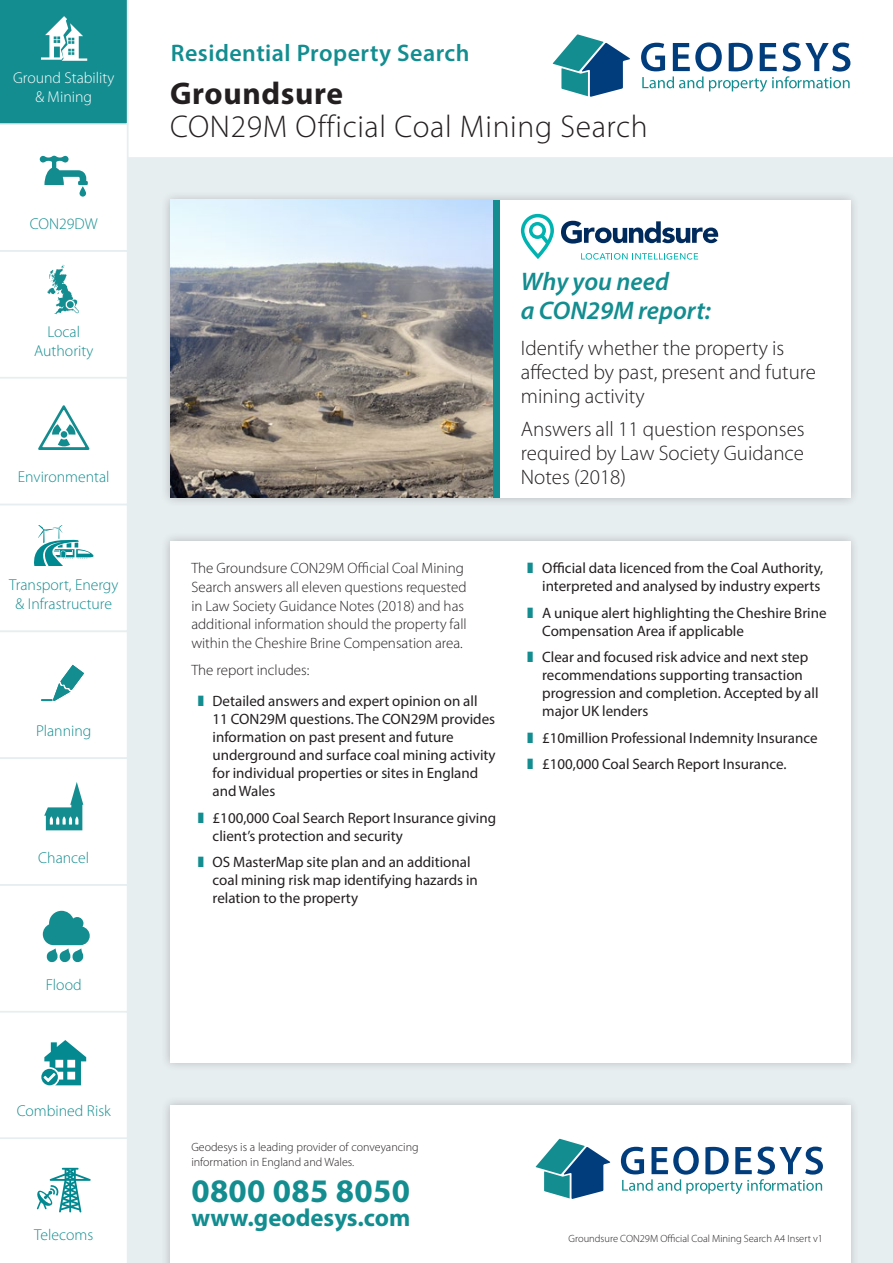
<style>
.page{position:relative;width:893px;height:1263px;background:#e7eeef}
.page>*{position:absolute;margin:0;border:0;box-sizing:border-box;transform-origin:0 0}
.t1{font:700 33px "Myriad Pro";letter-spacing:.01em;color:#138d90}
.t2{font:300 31.5px "Myriad Pro";letter-spacing:.02em;color:#231f20}
.t3{font:700 31.5px "Myriad Pro";letter-spacing:.02em;color:#231f20}
.t4{font:italic 600 25.5px/28.5px "Myriad Pro";color:#138d90}
.t5{font:700 24.75px "Myriad Pro";color:#138d90}
.t6{font:600 24px "Myriad Pro";letter-spacing:.02em;color:#138d90}
.t7{font:300 21px/24px "Myriad Pro";color:#231f20}
.t8{font:300 15.75px/18.9px "Myriad Pro";color:#138d90;text-align:center}
.t9{font:300 15.75px/18.9px "Myriad Pro";color:#fff;text-align:center}
.t10{font:15px/18px "Myriad Pro";color:#231f20}
.t11{font:300 15px/18.8px "Myriad Pro";color:#231f20}
.t12{font:300 12px/15px "Myriad Pro";color:#231f20}
.t13{font:300 10.5px "Myriad Pro";color:#231f20}
.s1{font-weight:300}
.s2{color:#138d90}
</style>
<div class="page">
<div style="left:129px;top:0;width:764px;height:157px;background:#fff"></div>
<div style="left:161px;top:1095px;width:699px;height:168px;background:#231f20;opacity:.24"></div>
<div style="left:170px;top:1105px;width:680px;height:158px;background:#fff"></div>
<svg style="left:536px;top:1139px;width:74px;height:60px"></svg>
<svg style="left:621px;top:1146px;width:202px;height:48px"></svg>
<svg style="left:553px;top:34px;width:77px;height:63px;background:#67a0b4"></svg>
<svg style="left:641px;top:42px;width:209px;height:50px;background:#b6cbda"></svg>
<svg style="left:0;top:0;width:127px;height:1263px;background:#ddeeef"></svg>
<div style="left:161px;top:531px;width:699px;height:541px;background:#231f20;opacity:.24"></div>
<div style="left:170px;top:541px;width:680px;height:521px;background:#fff"></div>
<div style="left:161px;top:190px;width:699px;height:317px;background:#231f20;opacity:.24"></div>
<div style="left:170px;top:200px;width:680px;height:297px;background:#fff"></div>
<img style="left:170px;top:200px;width:323px;height:297px">
<div style="left:493px;top:200px;width:7px;height:297px;background:#138d90"></div>
<svg style="left:521px;top:214px;width:33px;height:45px"></svg>
<svg style="left:561px;top:221px;width:157px;height:23px"></svg>
<svg style="left:581px;top:253px;width:117px;height:7px"></svg>
<p class="t9" style="left:13px;top:68px;width:103px">Ground Stability &amp; Mining</p>
<p class="t8" style="left:30px;top:214px;width:69px">CON29DW</p>
<p class="t8" style="left:34px;top:322px;width:61px">Local<br>Authority</p>
<p class="t8" style="left:18px;top:467px;width:93px">Environmental</p>
<p class="t8" style="left:9px;top:575px;width:111px">Transport, Energy &amp; Infrastructure</p>
<p class="t8" style="left:36px;top:721px;width:57px">Planning</p>
<p class="t8" style="left:38px;top:848px;width:53px">Chancel</p>
<p class="t8" style="left:46px;top:975px;width:37px">Flood</p>
<p class="t8" style="left:17px;top:1101px;width:96px">Combined Risk</p>
<p class="t8" style="left:34px;top:1225px;width:61px">Telecoms</p>
<h3 class="t6" style="left:171px;top:38px;width:300px">Residential Property Search</h3>
<h2 class="t3" style="left:170px;top:73px;width:175px">Groundsure</h2>
<h2 class="t2" style="left:170px;top:108px;width:479px">CON29M Official Coal Mining Search</h2>
<h3 class="t4" style="left:521px;top:267px;width:192px">Why you need<br>a CON29M report:</h3>
<h3 class="t7" style="left:521px;top:336px;width:297px">Identify whether the property is affected by past, present and future mining activity</h3>
<h3 class="t7" style="left:521px;top:417px;width:285px;text-align:justify">Answers all 11 question responses required by Law Society Guidance Notes (2018)</h3>
<p class="t11" style="left:191px;top:559px;width:277px">The Groundsure CON29M Official Coal Mining Search answers all eleven questions requested in Law Society Guidance Notes (2018) and has additional information should the property fall within the Cheshire Brine Compensation area.</p>
<p class="t10" style="left:198px;top:655px;width:281px;line-height:30.8px;text-indent:-6px"><span class="s1">The report includes:<br></span><span class="s2">❚</span> Detailed answers and expert opinion on all</p>
<p class="t10" style="left:213px;top:710px;width:285px">11 CON29M questions. The CON29M provides information on past present and future underground and surface coal mining activity for individual properties or sites in England and Wales</p>
<p class="t10" style="left:213px;top:808px;width:285px;text-indent:-15px"><span class="s2">❚</span> £100,000 Coal Search Report Insurance giving client’s protection and security</p>
<p class="t10" style="left:213px;top:853px;width:267px;text-indent:-15px"><span class="s2">❚</span> OS MasterMap site plan and an additional coal mining risk map identifying hazards in relation to the property</p>
<p class="t10" style="left:527px;top:559px;width:297px;text-align:right"><span class="s2">❚</span> Official data licenced from the Coal Authority, interpreted and analysed by industry experts</p>
<p class="t10" style="left:542px;top:603px;width:286px;text-indent:-15px"><span class="s2">❚</span> A unique alert highlighting the Cheshire Brine<br>Compensation Area if applicable</p>
<p class="t10" style="left:542px;top:648px;width:278px;text-indent:-15px"><span class="s2">❚</span> Clear and focused risk advice and next step recommendations supporting transaction progression and completion. Accepted by all major UK lenders</p>
<p class="t10" style="left:527px;top:724px;width:292px;line-height:26.5px"><span class="s2">❚</span> £10million Professional Indemnity Insurance <span class="s2">❚</span> £100,000 Coal Search Report Insurance.</p>
<p class="t12" style="left:191px;top:1139px;width:229px">Geodesys is a leading provider of conveyancing information in England and Wales.</p>
<h1 class="t1" style="left:191px;top:1170px;width:220px">0800 085 8050</h1>
<h3 class="t5" style="left:191px;top:1202px;width:220px">www.geodesys.com</h3>
<p class="t13" style="left:569px;top:1232px;width:256px">Groundsure CON29M Official Coal Mining Search A4 Insert v1</p>
</div>
